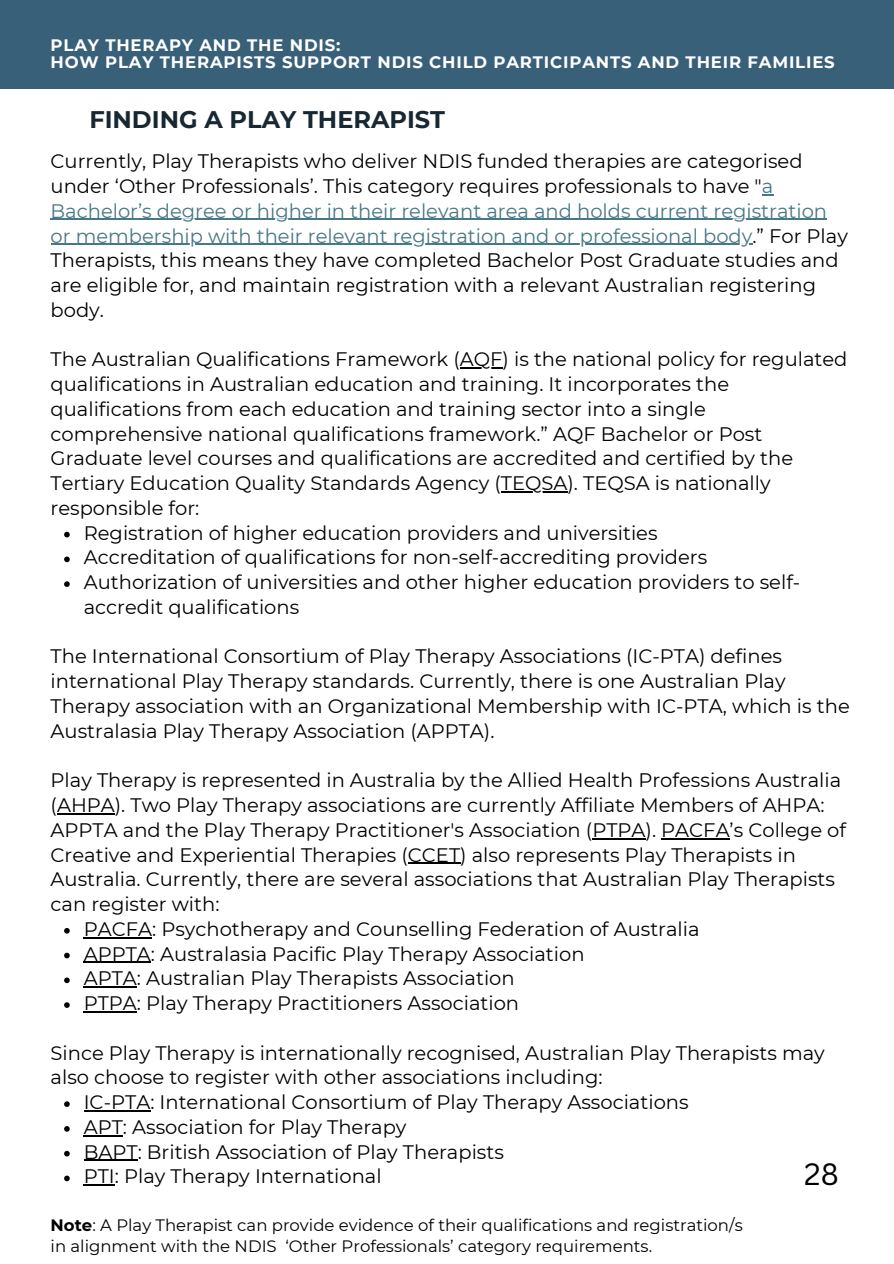
<style>
.page{position:relative;width:894px;height:1264px;background:#fff}
.page>*{position:absolute;margin:0;border:0;box-sizing:border-box;transform-origin:0 0}
.t1{font:30px "Canva Sans";color:#000}
.t2{font:700 24px "Montserrat";color:#182832}
.t3{font:19.5px/24.8px "Montserrat";color:#000001}
.t4{font:19.5px "Montserrat";color:#467886}
.t5{font:16.5px "Montserrat";color:#000001}
.t6{font:700 16.5px/16.8px "Montserrat";letter-spacing:.05em;color:#fff}
.s1{color:#467886}
.s2{font-weight:700}
</style>
<div class="page">
<div style="left:0;top:0;width:893px;height:89px;background:#396079"></div>
<svg style="left:713px;top:194px;width:90px;height:51px"></svg>
<hr style="left:51px;top:219px;width:775px;height:1px;background:#467886">
<hr style="left:51px;top:244px;width:701px;height:1px;background:#467886">
<hr style="left:460px;top:367px;width:42px;height:1px;background:#000001">
<hr style="left:500px;top:491px;width:67px;height:1px;background:#000001">
<svg style="left:64px;top:532px;width:6px;height:5px"></svg>
<svg style="left:64px;top:556px;width:6px;height:6px"></svg>
<svg style="left:64px;top:581px;width:6px;height:6px"></svg>
<hr style="left:57px;top:813px;width:58px;height:1px;background:#000001">
<hr style="left:592px;top:838px;width:53px;height:1px;background:#000001">
<hr style="left:661px;top:838px;width:68px;height:1px;background:#000001">
<hr style="left:408px;top:862px;width:52px;height:1px;background:#000001">
<svg style="left:64px;top:928px;width:6px;height:5px"></svg>
<hr style="left:84px;top:937px;width:68px;height:1px;background:#000001">
<svg style="left:64px;top:952px;width:6px;height:6px"></svg>
<hr style="left:84px;top:961px;width:67px;height:1px;background:#000001">
<svg style="left:64px;top:977px;width:6px;height:6px"></svg>
<hr style="left:84px;top:986px;width:53px;height:1px;background:#000001">
<svg style="left:64px;top:1002px;width:6px;height:5px"></svg>
<hr style="left:84px;top:1011px;width:53px;height:1px;background:#000001">
<svg style="left:64px;top:1101px;width:6px;height:5px"></svg>
<hr style="left:84px;top:1110px;width:66px;height:1px;background:#000001">
<svg style="left:64px;top:1126px;width:6px;height:5px"></svg>
<hr style="left:84px;top:1135px;width:39px;height:1px;background:#000001">
<svg style="left:64px;top:1150px;width:6px;height:6px"></svg>
<hr style="left:84px;top:1159px;width:54px;height:1px;background:#000001">
<svg style="left:64px;top:1175px;width:6px;height:6px"></svg>
<hr style="left:84px;top:1184px;width:31px;height:1px;background:#000001">
<p class="t6" style="left:51px;top:36px;width:785px">PLAY THERAPY AND THE NDIS:<br>HOW PLAY THERAPISTS SUPPORT NDIS CHILD PARTICIPANTS AND THEIR FAMILIES</p>
<p class="t2" style="left:89px;top:104px;width:357px">FINDING A PLAY THERAPIST</p>
<h4 class="t3" style="left:51px;top:149px;width:753px">Currently, Play Therapists who deliver NDIS funded therapies are categorised under ‘Other Professionals’. This category requires professionals to have "<span class="s1">a</span></h4>
<h2 class="t4" style="left:51px;top:199px;width:777px">Bachelor’s degree or higher in their relevant area and holds current registration</h2>
<h3 class="t3" style="left:51px;top:223px;width:798px"><span class="s1">or membership with their relevant registration and or professional body</span>.” For Play Therapists, this means they have completed Bachelor Post Graduate studies and are eligible for, and maintain registration with a relevant Australian registering body.</h3>
<h3 class="t3" style="left:51px;top:347px;width:798px">The Australian Qualifications Framework (AQF) is the national policy for regulated</h3>
<h3 class="t3" style="left:51px;top:372px;width:743px">qualifications in Australian education and training. It incorporates the qualifications from each education and training sector into a single comprehensive national qualifications framework.” AQF Bachelor or Post Graduate level courses and qualifications are accredited and certified by the Tertiary Education Quality Standards Agency (TEQSA). TEQSA is nationally</h3>
<p class="t3" style="left:84px;top:495px;width:718px;text-indent:-33px">responsible for:<br>Registration of higher education providers and universities<br>Accreditation of qualifications for non-self-accrediting providers Authorization of universities and other higher education providers to self&shy;accredit qualifications</p>
<p class="t3" style="left:51px;top:644px;width:732px">The International Consortium of Play Therapy Associations (IC-PTA) defines</p>
<p class="t3" style="left:51px;top:669px;width:800px">international Play Therapy standards. Currently, there is one Australian Play<br>Therapy association with an Organizational Membership with IC-PTA, which is the<br>Australasia Play Therapy Association (APPTA).</p>
<p class="t3" style="left:51px;top:768px;width:792px">Play Therapy is represented in Australia by the Allied Health Professions Australia</p>
<p class="t3" style="left:51px;top:792px;width:775px">(AHPA). Two Play Therapy associations are currently Affiliate Members of AHPA:</p>
<p class="t3" style="left:51px;top:817px;width:796px">APPTA and the Play Therapy Practitioner's Association (PTPA). PACFA’s College of</p>
<p class="t3" style="left:51px;top:842px;width:746px">Creative and Experiential Therapies (CCET) also represents Play Therapists in</p>
<p class="t3" style="left:51px;top:867px;width:785px">Australia. Currently, there are several associations that Australian Play Therapists</p>
<p class="t3" style="left:51px;top:891px;width:170px">can register with:</p>
<p class="t3" style="left:84px;top:916px;width:617px">PACFA: Psychotherapy and Counselling Federation of Australia</p>
<h3 class="t3" style="left:84px;top:941px;width:502px">APPTA: Australasia Pacific Play Therapy Association</h3>
<h3 class="t3" style="left:84px;top:966px;width:432px">APTA: Australian Play Therapists Association</h3>
<h3 class="t3" style="left:84px;top:990px;width:437px">PTPA: Play Therapy Practitioners Association</h3>
<p class="t3" style="left:51px;top:1040px;width:775px">Since Play Therapy is internationally recognised, Australian Play Therapists may</p>
<p class="t3" style="left:84px;top:1065px;width:606px;text-indent:-33px">also choose to register with other associations including:<br>IC-PTA: International Consortium of Play Therapy Associations</p>
<p class="t3" style="left:84px;top:1114px;width:324px">APT: Association for Play Therapy</p>
<p class="t3" style="left:84px;top:1139px;width:421px">BAPT: British Association of Play Therapists</p>
<h3 class="t3" style="left:84px;top:1164px;width:299px">PTI: Play Therapy International</h3>
<p class="t5" style="left:51px;top:1214px;width:693px"><span class="s2">Note</span>: A Play Therapist can provide evidence of their qualifications and registration/s</p>
<p class="t5" style="left:51px;top:1236px;width:603px">in alignment with the NDIS ‘Other Professionals’ category requirements.</p>
<h1 class="t1" style="left:804px;top:1152px;width:36px">28</h1>
</div>
